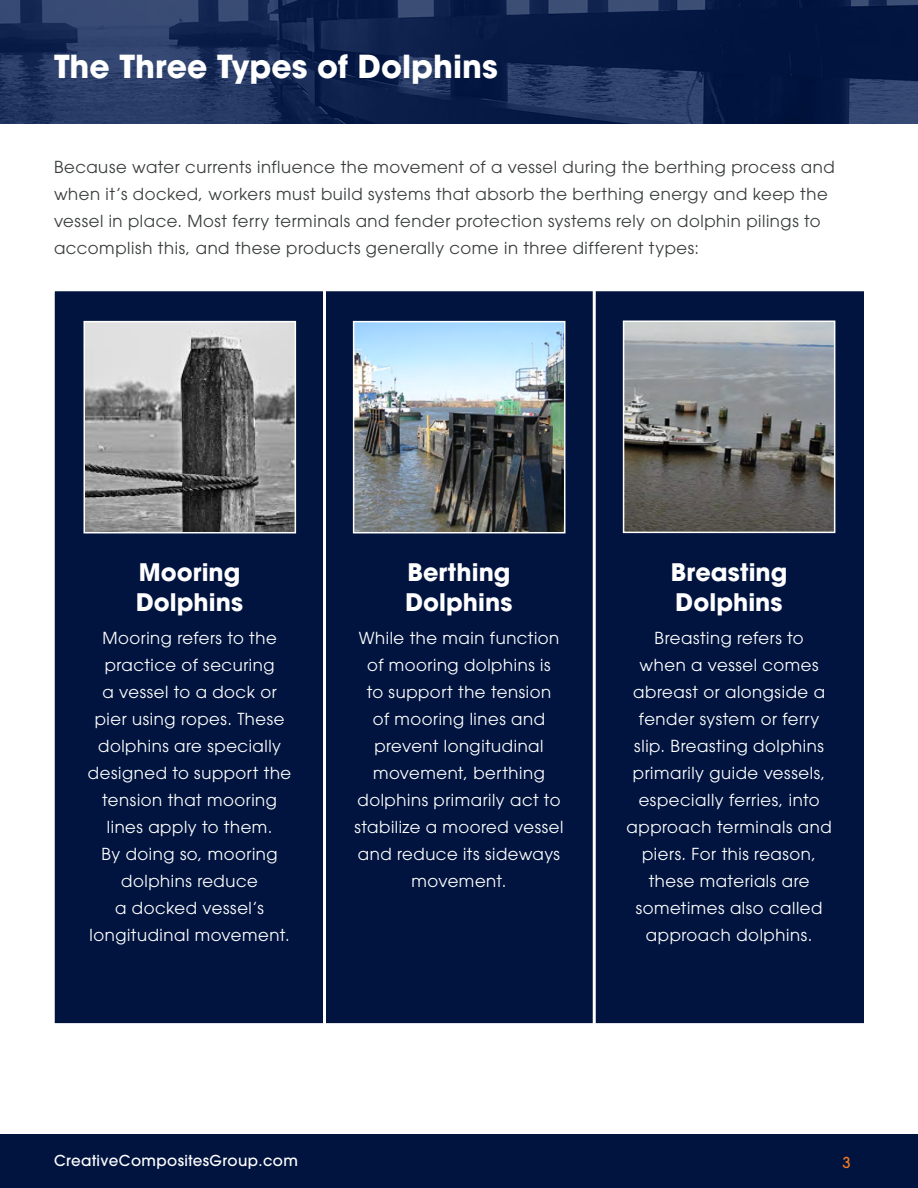
<style>
.page{position:relative;width:918px;height:1188px;background:#fff}
.page>*{position:absolute;margin:0;border:0;box-sizing:border-box;transform-origin:0 0}
.t1{font:700 31.5px "ITC Avant Garde Pro";color:#fff}
.t2{font:700 24px/30px "ITC Avant Garde Pro";color:#fff}
.body{font:16.5px/27px "ITC Avant Garde Pro";letter-spacing:.035em;color:#fff;text-align:center}
.body-2{font:16.5px/27px "ITC Avant Garde Pro";letter-spacing:.035em;color:#3a3d3d}
.t3{font:500 15px "ITC Avant Garde Pro";letter-spacing:.025em;color:#fff}
.t4{font:500 15px "ITC Avant Garde Pro";color:#f47920}
</style>
<div class="page">
<div style="left:0;top:1134px;width:918px;height:54px;background:#00143f"></div>
<img style="left:0;top:0;width:918px;height:123px">
<div style="left:53px;top:290px;width:813px;height:735px;background:#00143f;border:2px solid #fff"></div>
<img style="left:87px;top:324px;width:206px;height:206px">
<div style="left:84px;top:321px;width:212px;height:212px;border:2px solid #fff"></div>
<img style="left:356px;top:324px;width:206px;height:206px">
<div style="left:353px;top:321px;width:212px;height:212px;border:2px solid #fff"></div>
<img style="left:626px;top:324px;width:206px;height:206px">
<div style="left:623px;top:321px;width:212px;height:212px;border:2px solid #fff"></div>
<hr style="left:323px;top:291px;width:3px;height:733px;background:#fff">
<hr style="left:593px;top:291px;width:3px;height:733px;background:#fff">
<p class="t1" style="left:54px;top:45px;width:446px">The Three Types of Dolphins</p>
<p class="body-2" style="left:54px;top:153px;width:782px">Because water currents influence the movement of a vessel during the berthing process and when it’s docked, workers must build systems that absorb the berthing energy and keep the vessel in place. Most ferry terminals and fender protection systems rely on dolphin pilings to accomplish this, and these products generally come in three different types:</p>
<p class="t2" style="left:136px;top:557px;width:108px">Mooring<br>Dolphins</p>
<p class="body" style="left:88px;top:624px;width:205px">Mooring refers to the practice of securing<br>a vessel to a dock or pier using ropes. These dolphins are specially designed to support the tension that mooring lines apply to them.<br>By doing so, mooring dolphins reduce<br>a docked vessel’s longitudinal movement.</p>
<p class="t2" style="left:405px;top:557px;width:108px">Berthing<br>Dolphins</p>
<p class="body" style="left:354px;top:624px;width:211px">While the main function of mooring dolphins is<br>to support the tension<br>of mooring lines and prevent longitudinal movement, berthing dolphins primarily act to stabilize a moored vessel and reduce its sideways movement.</p>
<p class="t2" style="left:671px;top:557px;width:118px">Breasting<br>Dolphins</p>
<p class="body" style="left:627px;top:624px;width:207px">Breasting refers to<br>when a vessel comes abreast or alongside a fender system or ferry slip. Breasting dolphins primarily guide vessels, especially ferries, into approach terminals and piers. For this reason, these materials are sometimes also called approach dolphins.</p>
<p class="t3" style="left:54px;top:1151px;width:245px">CreativeCompositesGroup.com</p>
<p class="t4" style="left:842px;top:1153px;width:10px">3</p>
</div>
